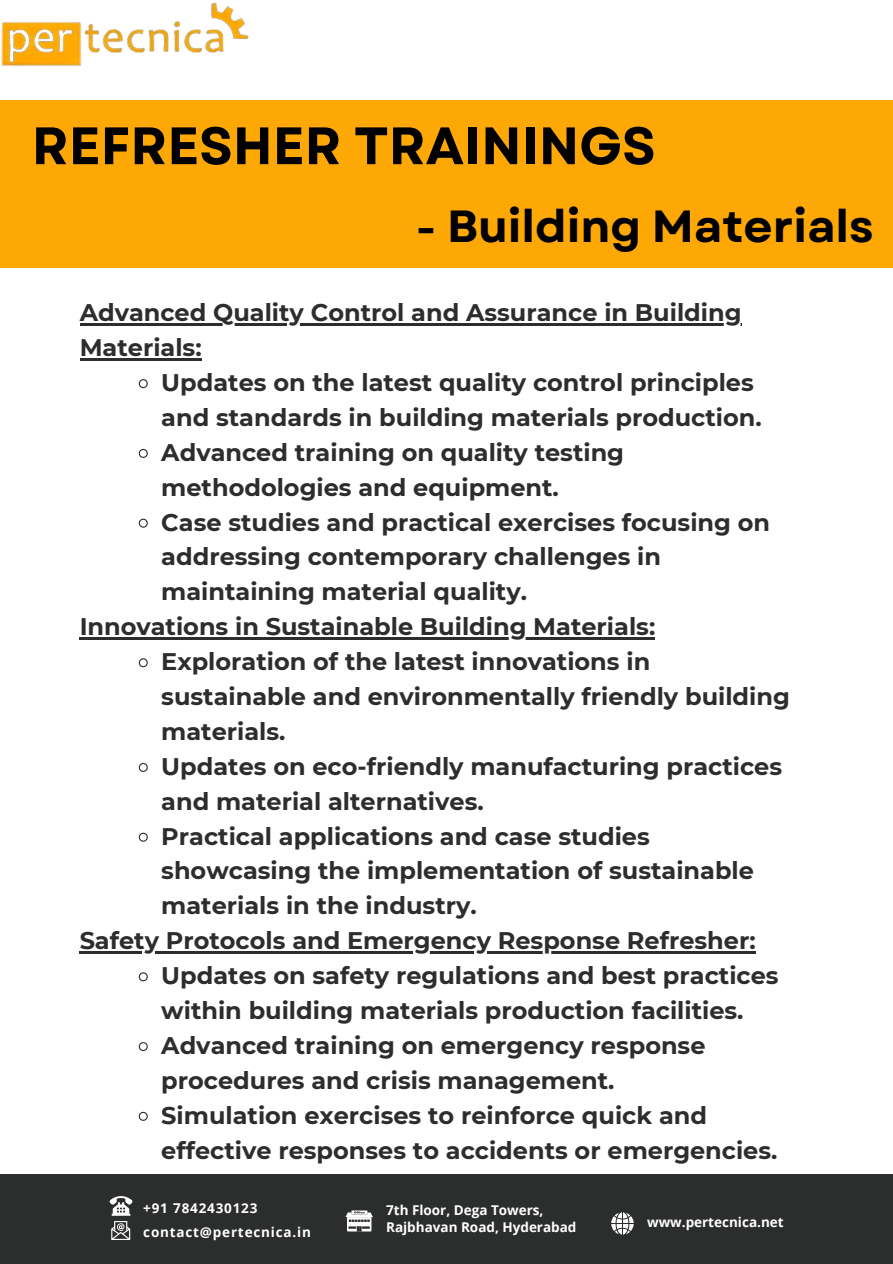
<style>
.page{position:relative;width:893px;height:1264px;background:#fff}
.page>*{position:absolute;margin:0;border:0;box-sizing:border-box;transform-origin:0 0}
.t1{font:700 52.5px "Garet";color:#000}
.t2{font:700 45px "Garet";color:#000}
.t3{font:700 24px/34.8px "Montserrat";color:#2c2d2d}
.t4{font:700 13.5px "Open Sans";color:#fff}
.t5{font:700 13.5px "Open Sans";letter-spacing:.06em;color:#fff}
</style>
<div class="page">
<img style="left:1px;top:2px;width:248px;height:65px">
<div style="left:0;top:1174px;width:892px;height:89px;background:#2c2d2d"></div>
<svg style="left:611px;top:1212px;width:22px;height:22px"></svg>
<svg style="left:345px;top:1210px;width:27px;height:21px"></svg>
<svg style="left:110px;top:1196px;width:22px;height:43px"></svg>
<hr style="left:80px;top:323px;width:661px;height:3px;background:#2c2d2d">
<hr style="left:80px;top:358px;width:122px;height:2px;background:#2c2d2d">
<svg style="left:138px;top:379px;width:10px;height:10px"></svg>
<svg style="left:138px;top:448px;width:10px;height:10px"></svg>
<svg style="left:138px;top:518px;width:10px;height:10px"></svg>
<hr style="left:80px;top:637px;width:575px;height:2px;background:#2c2d2d">
<svg style="left:138px;top:658px;width:10px;height:10px"></svg>
<svg style="left:138px;top:763px;width:10px;height:9px"></svg>
<svg style="left:138px;top:832px;width:10px;height:10px"></svg>
<hr style="left:80px;top:951px;width:675px;height:2px;background:#2c2d2d">
<svg style="left:138px;top:972px;width:10px;height:10px"></svg>
<svg style="left:138px;top:1042px;width:10px;height:9px"></svg>
<svg style="left:138px;top:1111px;width:10px;height:10px"></svg>
<div style="left:0;top:100px;width:892px;height:167px;background:#fea806"></div>
<p class="t1" style="left:32px;top:108px;width:625px">REFRESHER TRAININGS</p>
<p class="t2" style="left:416px;top:194px;width:459px">- Building Materials</p>
<p class="t3" style="left:80px;top:295px;width:663px">Advanced Quality Control and Assurance in Building<br>Materials:</p>
<p class="t3" style="left:161px;top:365px;width:602px">Updates on the latest quality control principles and standards in building materials production.</p>
<p class="t3" style="left:161px;top:434px;width:464px">Advanced training on quality testing methodologies and equipment.</p>
<p class="t3" style="left:161px;top:504px;width:610px">Case studies and practical exercises focusing on addressing contemporary challenges in maintaining material quality.</p>
<p class="t3" style="left:80px;top:609px;width:577px">Innovations in Sustainable Building Materials:</p>
<p class="t3" style="left:161px;top:644px;width:630px">Exploration of the latest innovations in sustainable and environmentally friendly building materials.</p>
<p class="t3" style="left:161px;top:748px;width:622px">Updates on eco-friendly manufacturing practices and material alternatives.</p>
<p class="t3" style="left:161px;top:818px;width:594px">Practical applications and case studies showcasing the implementation of sustainable materials in the industry.</p>
<p class="t3" style="left:80px;top:923px;width:677px">Safety Protocols and Emergency Response Refresher:</p>
<p class="t3" style="left:161px;top:958px;width:618px">Updates on safety regulations and best practices within building materials production facilities.</p>
<p class="t3" style="left:161px;top:1027px;width:545px">Advanced training on emergency response procedures and crisis management.</p>
<p class="t3" style="left:161px;top:1097px;width:617px">Simulation exercises to reinforce quick and effective responses to accidents or emergencies.</p>
<p class="t5" style="left:143px;top:1198px;width:116px">+91 7842430123</p>
<p class="t5" style="left:143px;top:1222px;width:169px">contact@pertecnica.in</p>
<p class="t4" style="left:386px;top:1200px;width:159px">7th Floor, Dega Towers,</p>
<p class="t4" style="left:386px;top:1217px;width:192px">Rajbhavan Road, Hyderabad</p>
<p class="t4" style="left:647px;top:1212px;width:138px">www.pertecnica.net</p>
</div>
